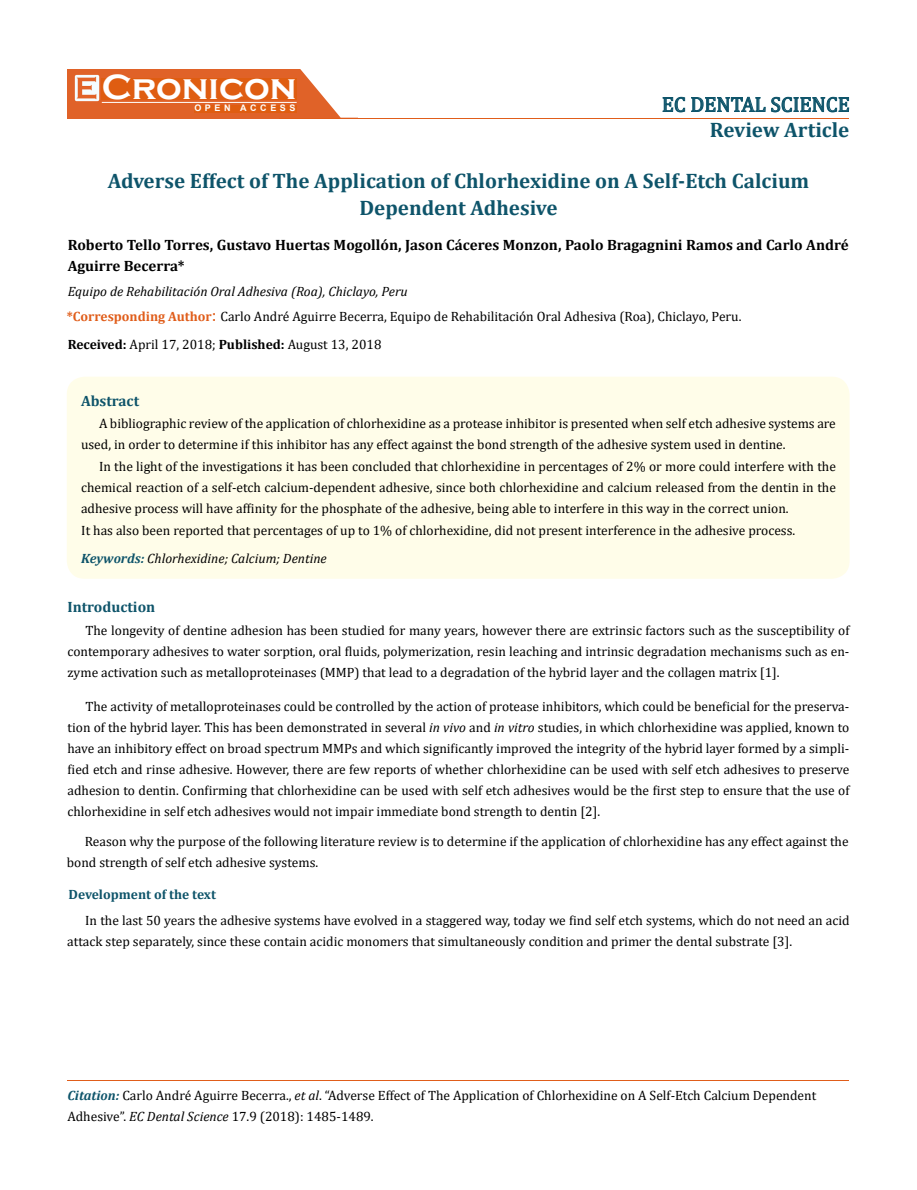
<style>
.page{position:relative;width:917px;height:1190px;background:#fff}
.page>*{position:absolute;margin:0;border:0;box-sizing:border-box;transform-origin:0 0}
.t1{font:700 36px "Copperplate Gothic";color:#fff}
.t2{font:700 21px/27px "Cambria";color:#0e546a;text-align:center}
.t3{font:21px "Cambria";color:#0e546a}
.t4{font:700 15px/21px "Cambria";color:#000}
.t5{font:700 15px "Cambria";color:#0e546a}
.t6{font:13.5px/21px "Cambria";color:#000}
.t7{font:italic 13.5px "Cambria";color:#000}
.t8{font:700 13.5px "Cambria";color:#0e546a}
.t9{font:700 9px "Arial";letter-spacing:.4em;color:#fff}
.s1{font-weight:700;color:#e05d1a}
.s2{font-size:18px;color:#e05d1a}
.s3{font-weight:700}
.s4{font-weight:700;color:#0e546a}
.s5{font-style:italic}
.s6{font-weight:700;font-style:italic;color:#0e546a}
</style>
<div class="page">
<div style="left:67px;top:70px;width:290px;height:49px;background:#e06228"></div>
<svg style="left:300px;top:69px;width:58px;height:49px"></svg>
<img style="left:75px;top:75px;width:24px;height:26px">
<div style="left:102px;top:79px;width:195px;height:21px;background:#df5d11"></div>
<div style="left:194px;top:105px;width:103px;height:7px;background:#df5d11"></div>
<svg style="left:662px;top:97px;width:187px;height:15px"></svg>
<hr style="left:102px;top:102px;width:194px;height:1px;background:#fff">
<hr style="left:279px;top:118px;width:569px;height:1px;background:#e05d1a">
<hr style="left:67px;top:1080px;width:782px;height:1px;background:#e05d1a">
<div style="left:67px;top:376px;width:782px;height:203px;background:#fffde9;border-radius:18px"></div>
<h1 class="t1" style="left:102px;top:68px;width:196px">Cronicon</h1>
<p class="t9" style="left:194px;top:102px;width:103px">OPEN ACCESS</p>
<h2 class="t3" style="left:661px;top:92px;width:189px">EC DENTAL SCIENCE</h2>
<h2 class="t2" style="left:710px;top:116px;width:141px">Review Article</h2>
<h2 class="t2" style="left:108px;top:166px;width:703px">Adverse Effect of The Application of Chlorhexidine on A Self-Etch Calcium<br>Dependent Adhesive</h2>
<p class="t4" style="left:68px;top:234px;width:782px">Roberto Tello Torres, Gustavo Huertas Mogollón, Jason Cáceres Monzon, Paolo Bragagnini Ramos and Carlo André<br>Aguirre Becerra*</p>
<p class="t7" style="left:68px;top:281px;width:341px">Equipo de Rehabilitación Oral Adhesiva (Roa), Chiclayo, Peru</p>
<p class="t6" style="left:67px;top:302px;width:676px;line-height:28px"><span class="s1">*Corresponding Author</span><span class="s2">:</span> Carlo André Aguirre Becerra, Equipo de Rehabilitación Oral Adhesiva (Roa), Chiclayo, Peru.<br><span class="s3">Received:</span> April 17, 2018; <span class="s3">Published:</span> August 13, 2018</p>
<p class="t5" style="left:81px;top:390px;width:60px">Abstract</p>
<p class="t6" style="left:81px;top:412px;width:756px;text-indent:18px">A bibliographic review of the application of chlorhexidine as a protease inhibitor is presented when self etch adhesive systems are used, in order to determine if this inhibitor has any effect against the bond strength of the adhesive system used in dentine.</p>
<p class="t6" style="left:81px;top:456px;width:756px;text-indent:18px">In the light of the investigations it has been concluded that chlorhexidine in percentages of 2% or more could interfere with the chemical reaction of a self-etch calcium-dependent adhesive, since both chlorhexidine and calcium released from the dentin in the adhesive process will have affinity for the phosphate of the adhesive, being able to interfere in this way in the correct union.<br>It has also been reported that percentages of up to 1% of chlorhexidine, did not present interference in the adhesive process.</p>
<p class="t7" style="left:81px;top:549px;width:247px"><span class="s4">Keywords:</span> Chlorhexidine; Calcium; Dentine</p>
<p class="t5" style="left:67px;top:596px;width:89px">Introduction</p>
<p class="t6" style="left:67px;top:620px;width:783px;text-align:justify;text-indent:18px">The longevity of dentine adhesion has been studied for many years, however there are extrinsic factors such as the susceptibility of contemporary adhesives to water sorption, oral fluids, polymerization, resin leaching and intrinsic degradation mechanisms such as en&shy;zyme activation such as metalloproteinases (MMP) that lead to a degradation of the hybrid layer and the collagen matrix [1].</p>
<p class="t6" style="left:67px;top:695px;width:783px;text-align:justify;text-indent:18px">The activity of metalloproteinases could be controlled by the action of protease inhibitors, which could be beneficial for the preserva&shy;tion of the hybrid layer. This has been demonstrated in several <span class="s5">in vivo</span> and <span class="s5">in vitro</span> studies, in which chlorhexidine was applied, known to have an inhibitory effect on broad spectrum MMPs and which significantly improved the integrity of the hybrid layer formed by a simpli&shy;fied etch and rinse adhesive. However, there are few reports of whether chlorhexidine can be used with self etch adhesives to preserve adhesion to dentin. Confirming that chlorhexidine can be used with self etch adhesives would be the first step to ensure that the use of chlorhexidine in self etch adhesives would not impair immediate bond strength to dentin [2].</p>
<p class="t6" style="left:67px;top:830px;width:783px;text-indent:18px">Reason why the purpose of the following literature review is to determine if the application of chlorhexidine has any effect against the bond strength of self etch adhesive systems.</p>
<p class="t8" style="left:69px;top:884px;width:149px">Development of the text</p>
<p class="t6" style="left:67px;top:909px;width:784px;text-indent:18px">In the last 50 years the adhesive systems have evolved in a staggered way, today we find self etch systems, which do not need an acid attack step separately, since these contain acidic monomers that simultaneously condition and primer the dental substrate [3].</p>
<p class="t6" style="left:67px;top:1084px;width:750px"><span class="s6">Citation:</span> Carlo André Aguirre Becerra., <span class="s5">et al</span>. “Adverse Effect of The Application of Chlorhexidine on A Self-Etch Calcium Dependent<br>Adhesive”. <span class="s5">EC Dental Science</span> 17.9 (2018): 1485-1489.</p>
</div>
